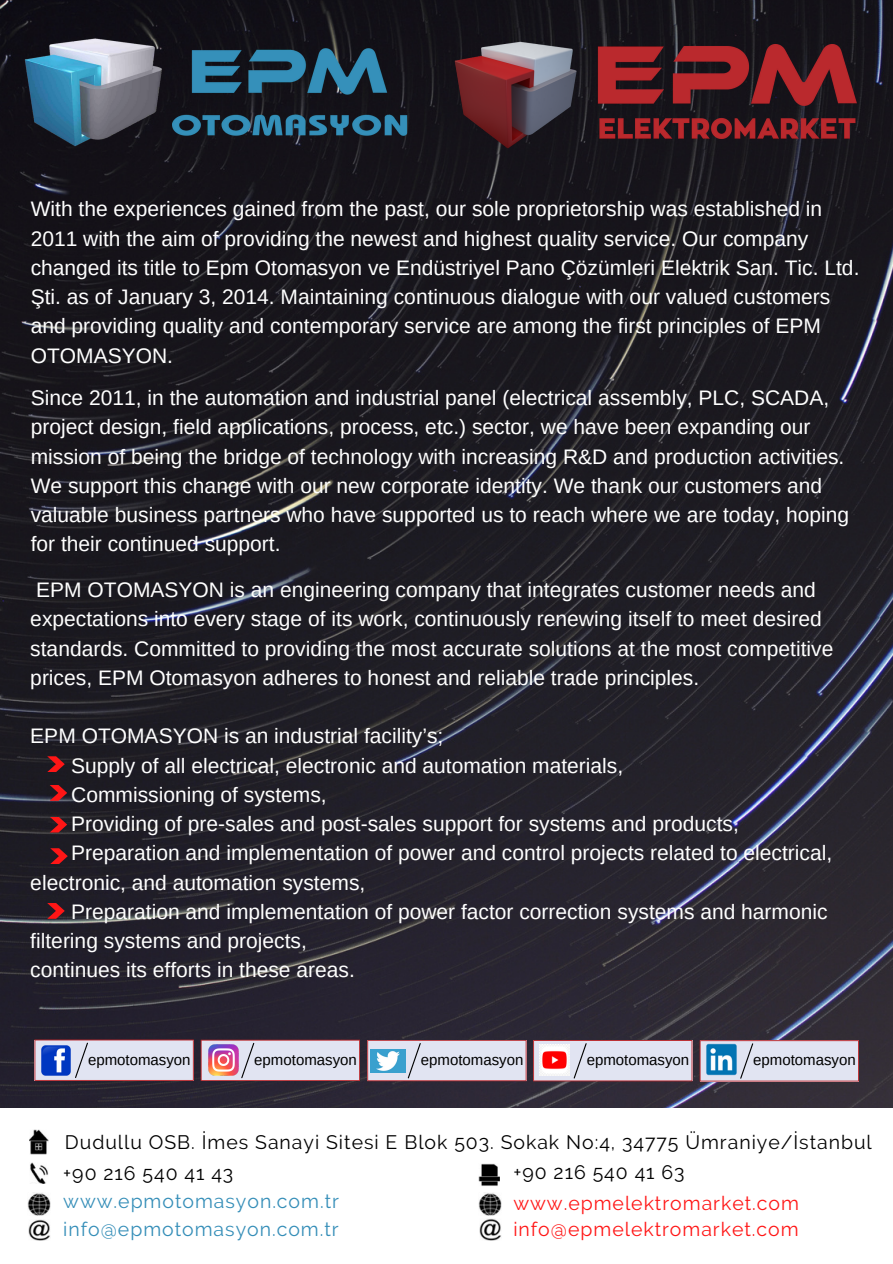
<style>
.page{position:relative;width:893px;height:1264px;background:#fff}
.page>*{position:absolute;margin:0;border:0;box-sizing:border-box;transform-origin:0 0}
.t1{font:21px/29.2px "Arimo";color:#fff}
.t2{font:19.5px "Raleway";letter-spacing:.05em;color:#000}
.t3{font:19.5px "Raleway";letter-spacing:.05em;color:#ff1616}
.t4{font:19.5px "Raleway";letter-spacing:.05em;color:#358eb8}
.t5{font:15px "Arimo";color:#000}
</style>
<div class="page">
<img style="left:0;top:0;width:892px;height:1108px">
<img style="left:30px;top:1129px;width:19px;height:25px">
<img style="left:30px;top:1162px;width:19px;height:21px">
<img style="left:479px;top:1163px;width:20px;height:23px">
<img style="left:29px;top:1219px;width:21px;height:21px">
<img style="left:0;top:0;width:439px;height:187px">
<img style="left:446px;top:26px;width:410px;height:139px">
<svg style="left:50px;top:816px;width:17px;height:16px"></svg>
<svg style="left:47px;top:903px;width:18px;height:15px"></svg>
<svg style="left:47px;top:756px;width:18px;height:16px"></svg>
<svg style="left:50px;top:848px;width:18px;height:16px"></svg>
<svg style="left:50px;top:785px;width:17px;height:15px"></svg>
<img style="left:692px;top:1040px;width:7px;height:38px">
<svg style="left:34px;top:1039px;width:160px;height:41px;background:#c3c6e1"></svg>
<svg style="left:201px;top:1039px;width:159px;height:42px;background:#d9c7d6"></svg>
<svg style="left:367px;top:1039px;width:159px;height:42px;background:#ccd0e0"></svg>
<svg style="left:533px;top:1040px;width:159px;height:41px;background:#e1ceda"></svg>
<svg style="left:699px;top:1040px;width:159px;height:41px;background:#c6cfe1"></svg>
<img style="left:480px;top:1218px;width:21px;height:21px">
<img style="left:479px;top:1192px;width:22px;height:23px">
<img style="left:28px;top:1192px;width:22px;height:23px">
<p class="t1" style="left:31px;top:194px;width:830px">With the experiences gained from the past, our sole proprietorship was established in 2011 with the aim of providing the newest and highest quality service. Our company changed its title to Epm Otomasyon ve Endüstriyel Pano Çözümleri Elektrik San. Tic. Ltd.<br>Şti. as of January 3, 2014. Maintaining continuous dialogue with our valued customers and providing quality and contemporary service are among the first principles of EPM OTOMASYON.</p>
<h1 class="t1" style="left:31px;top:383px;width:819px">Since 2011, in the automation and industrial panel (electrical assembly, PLC, SCADA, project design, field applications, process, etc.) sector, we have been expanding our mission of being the bridge of technology with increasing R&amp;D and production activities.<br>We support this change with our new corporate identity. We thank our customers and valuable business partners who have supported us to reach where we are today, hoping for their continued support.</h1>
<p class="t1" style="left:30px;top:575px;width:804px">EPM OTOMASYON is an engineering company that integrates customer needs and expectations into every stage of its work, continuously renewing itself to meet desired standards. Committed to providing the most accurate solutions at the most competitive prices, EPM Otomasyon adheres to honest and reliable trade principles.</p>
<p class="t1" style="left:30px;top:721px;width:414px">EPM OTOMASYON is an industrial facility’s;</p>
<p class="t1" style="left:71px;top:750px;width:553px">Supply of all electrical, electronic and automation materials,</p>
<p class="t1" style="left:71px;top:780px;width:257px">Commissioning of systems,</p>
<p class="t1" style="left:71px;top:809px;width:669px">Providing of pre-sales and post-sales support for systems and products,</p>
<p class="t1" style="left:71px;top:838px;width:762px">Preparation and implementation of power and control projects related to electrical,</p>
<p class="t1" style="left:30px;top:867px;width:336px">electronic, and automation systems,</p>
<p class="t1" style="left:71px;top:897px;width:757px">Preparation and implementation of power factor correction systems and harmonic</p>
<p class="t1" style="left:30px;top:926px;width:278px">filtering systems and projects,</p>
<p class="t1" style="left:30px;top:955px;width:326px">continues its efforts in these areas.</p>
<p class="t5" style="left:88px;top:1051px;width:104px">epmotomasyon</p>
<h1 class="t5" style="left:254px;top:1051px;width:104px">epmotomasyon</h1>
<h1 class="t5" style="left:421px;top:1051px;width:104px">epmotomasyon</h1>
<p class="t5" style="left:586px;top:1051px;width:104px">epmotomasyon</p>
<h1 class="t5" style="left:753px;top:1051px;width:104px">epmotomasyon</h1>
<p class="t2" style="left:65px;top:1130px;width:808px">Dudullu OSB. İmes Sanayi Sitesi E Blok 503. Sokak No:4, 34775 Ümraniye/İstanbul</p>
<p class="t2" style="left:63px;top:1161px;width:171px">+90 216 540 41 43</p>
<p class="t2" style="left:513px;top:1160px;width:173px">+90 216 540 41 63</p>
<p class="t4" style="left:63px;top:1189px;width:277px">www.epmotomasyon.com.tr</p>
<p class="t4" style="left:63px;top:1217px;width:277px">info@epmotomasyon.com.tr</p>
<p class="t3" style="left:513px;top:1191px;width:287px">www.epmelektromarket.com</p>
<h1 class="t3" style="left:513px;top:1217px;width:287px">info@epmelektromarket.com</h1>
</div>
